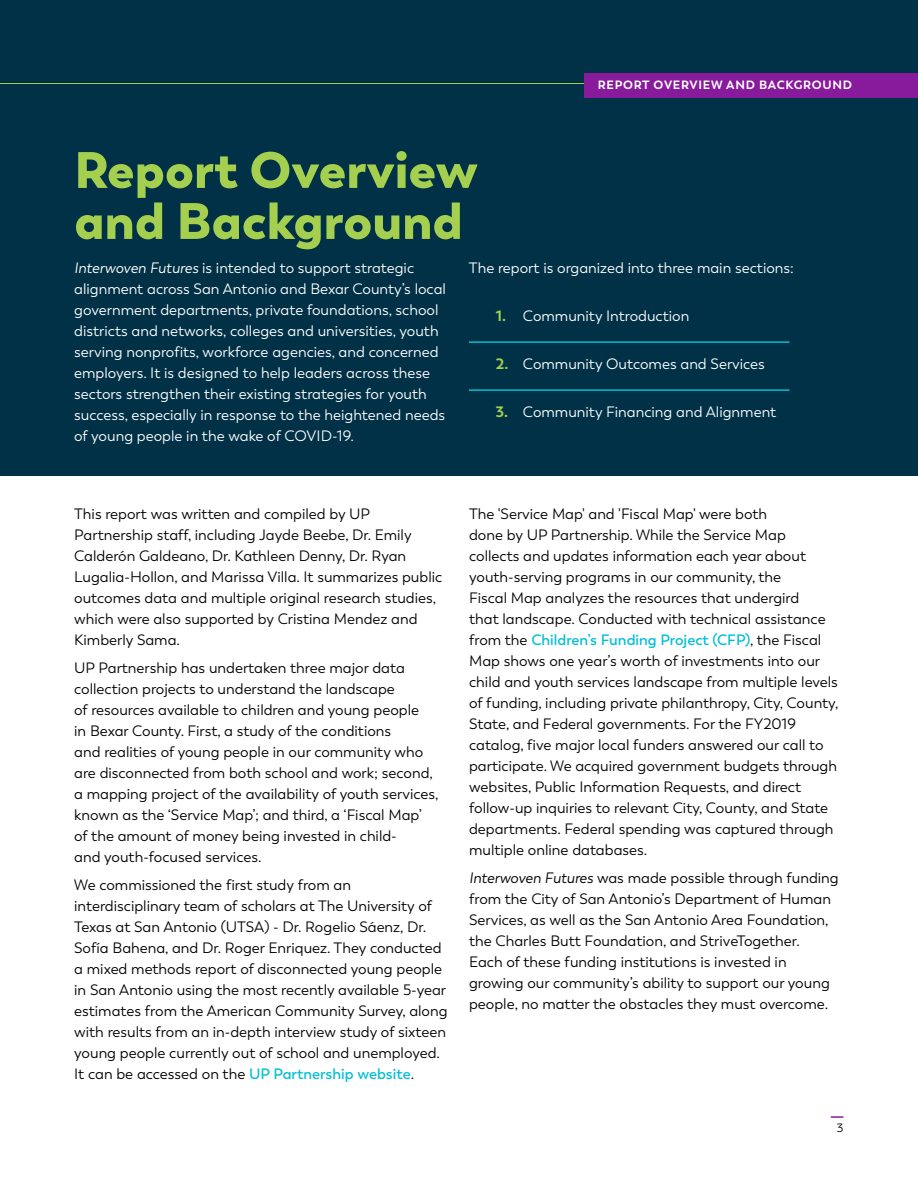
<style>
.page{position:relative;width:918px;height:1188px;background:#fff}
.page>*{position:absolute;margin:0;border:0;box-sizing:border-box;transform-origin:0 0}
.t1{font:900 51px/51px "Trenda";color:#a5cf4f}
.t2{font:15px/21px "Trenda";color:#000}
.t3{font:15px/21px "Trenda";color:#fff}
.t4{font:700 12px "Trenda";letter-spacing:.06em;color:#fff}
.t5{font:12px "Trenda";color:#000}
.s1{font-style:italic}
.s2{font-weight:700;color:#a5cf4f}
.s3{font-weight:600;color:#00bed6}
</style>
<div class="page">
<svg style="left:831px;top:1116px;width:12px;height:2px"></svg>
<div style="left:0;top:0;width:918px;height:475px;background:#003146"></div>
<hr style="left:469px;top:341px;width:320px;height:2px;background:#00bed6">
<hr style="left:469px;top:389px;width:320px;height:2px;background:#00bed6">
<hr style="left:0;top:83px;width:843px;height:1px;background:#a5cf4f">
<div style="left:584px;top:73px;width:334px;height:24px;background:#881b9c"></div>
<p class="t4" style="left:598px;top:78px;width:256px">REPORT OVERVIEW AND BACKGROUND</p>
<h1 class="t1" style="left:74px;top:145px;width:405px">Report Overview and Background</h1>
<p class="t3" style="left:74px;top:258px;width:373px"><span class="s1">Interwoven Futures</span> is intended to support strategic alignment across San Antonio and Bexar County’s local government departments, private foundations, school districts and networks, colleges and universities, youth serving nonprofits, workforce agencies, and concerned employers. It is designed to help leaders across these sectors strengthen their existing strategies for youth success, especially in response to the heightened needs of young people in the wake of COVID-19.</p>
<p class="t3" style="left:469px;top:258px;width:326px">The report is organized into three main sections:</p>
<p class="t3" style="left:496px;top:306px;width:195px"><span class="s2">1.</span> Community Introduction</p>
<p class="t3" style="left:496px;top:354px;width:270px"><span class="s2">2.</span> Community Outcomes and Services</p>
<p class="t3" style="left:496px;top:402px;width:282px"><span class="s2">3.</span> Community Financing and Alignment</p>
<p class="t2" style="left:74px;top:504px;width:370px">This report was written and compiled by UP Partnership staff, including Jayde Beebe, Dr. Emily Calderón Galdeano, Dr. Kathleen Denny, Dr. Ryan Lugalia-Hollon, and Marissa Villa. It summarizes public outcomes data and multiple original research studies, which were also supported by Cristina Mendez and Kimberly Sama.</p>
<p class="t2" style="left:74px;top:658px;width:366px">UP Partnership has undertaken three major data collection projects to understand the landscape<br>of resources available to children and young people<br>in Bexar County. First, a study of the conditions<br>and realities of young people in our community who are disconnected from both school and work; second, a mapping project of the availability of youth services, known as the ‘Service Map’; and third, a ‘Fiscal Map’ of the amount of money being invested in child-<br>and youth-focused services.</p>
<p class="t2" style="left:74px;top:874px;width:375px">We commissioned the first study from an interdisciplinary team of scholars at The University of Texas at San Antonio (UTSA) - Dr. Rogelio Sáenz, Dr.<br>Sofía Bahena, and Dr. Roger Enriquez. They conducted a mixed methods report of disconnected young people in San Antonio using the most recently available 5-year estimates from the American Community Survey, along with results from an in-depth interview study of sixteen young people currently out of school and unemployed.<br>It can be accessed on the <span class="s3">UP Partnership website</span>.</p>
<p class="t2" style="left:469px;top:504px;width:371px">The 'Service Map' and 'Fiscal Map' were both<br>done by UP Partnership. While the Service Map collects and updates information each year about youth-serving programs in our community, the<br>Fiscal Map analyzes the resources that undergird<br>that landscape. Conducted with technical assistance from the <span class="s3">Children’s Funding Project (CFP)</span>, the Fiscal Map shows one year’s worth of investments into our child and youth services landscape from multiple levels of funding, including private philanthropy, City, County, State, and Federal governments. For the FY2019 catalog, five major local funders answered our call to participate. We acquired government budgets through websites, Public Information Requests, and direct follow-up inquiries to relevant City, County, and State departments. Federal spending was captured through multiple online databases.</p>
<p class="t2" style="left:469px;top:868px;width:371px"><span class="s1">Interwoven Futures</span> was made possible through funding from the City of San Antonio’s Department of Human Services, as well as the San Antonio Area Foundation, the Charles Butt Foundation, and StriveTogether.<br>Each of these funding institutions is invested in growing our community’s ability to support our young people, no matter the obstacles they must overcome.</p>
<p class="t5" style="left:837px;top:1120px;width:8px">3</p>
</div>
